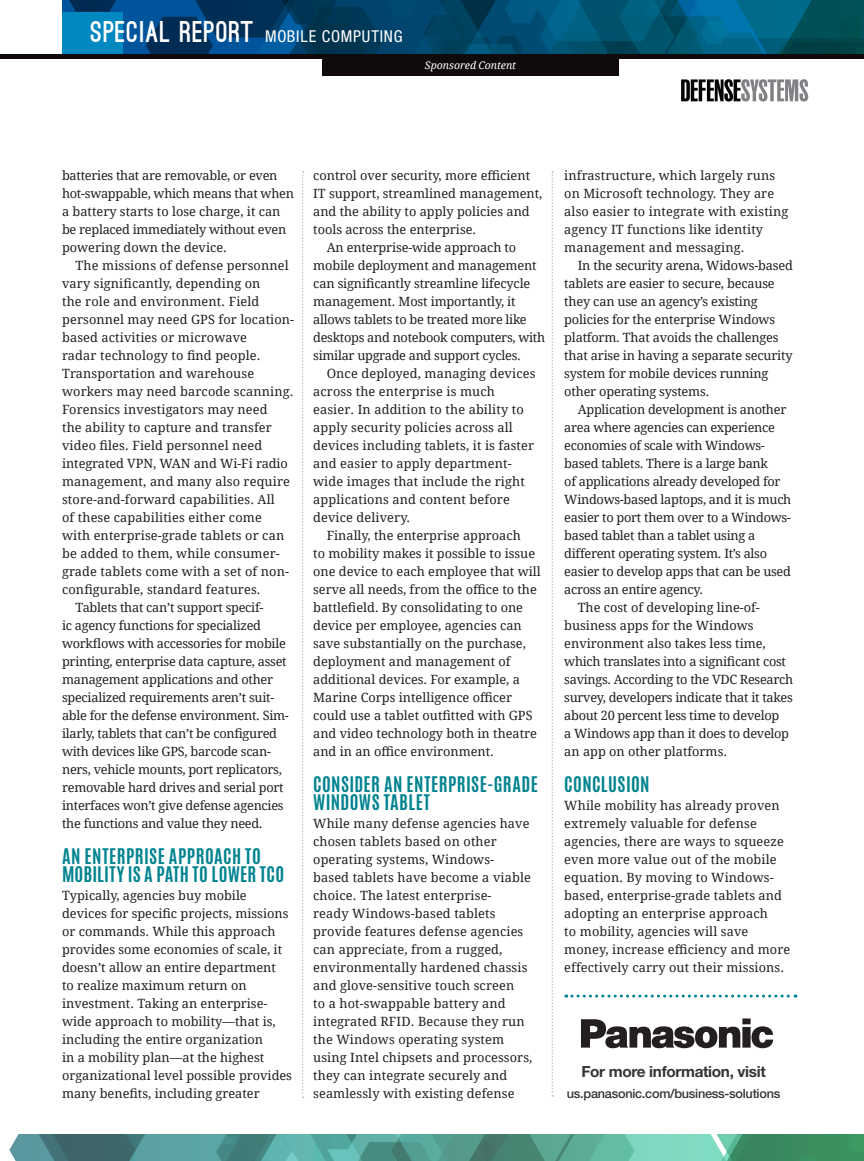
<style>
.page{position:relative;width:864px;height:1161px;background:#fff}
.page>*{position:absolute;margin:0;border:0;box-sizing:border-box;transform-origin:0 0}
._9_12_Miller_Txt_RR{font:700 18px/18px "Antonio";letter-spacing:.025em;color:#008390}
.t1{font:condensed 16.35px "Helvetica Neue LT Std";letter-spacing:.045em;color:#fff}
.t2{font:700 15.3px "Helvetica Neue LT Std";letter-spacing:-.02em;color:#363536}
._9_12_Miller_Txt_RR-2{font:12.75px/18px "Droid Serif";color:#231f20}
._9_12_Miller_Txt_RR-3{font:12.75px/18px "Droid Serif";letter-spacing:-.02em;color:#231f20}
.t3{font:500 12.75px "Helvetica Neue LT Std";letter-spacing:-.02em;color:#363536}
.t4{font:italic 10.5px "Droid Serif";color:#fff}
.s1{font-family:"Ostrich Sans";font-weight:900;font-stretch:normal;font-size:28.5px}
</style>
<div class="page">
<svg style="left:566px;top:995px;width:230px;height:3px"></svg>
<svg style="left:581px;top:1018px;width:192px;height:30px"></svg>
<svg style="left:302px;top:171px;width:2px;height:927px"></svg>
<svg style="left:552px;top:171px;width:1px;height:926px"></svg>
<svg style="left:9px;top:1135px;width:855px;height:26px;background:#559d8e"></svg>
<div style="left:62px;top:0;width:802px;height:54px;background:#0088c1"></div>
<svg style="left:681px;top:79px;width:127px;height:23px"></svg>
<svg style="left:123px;top:0;width:42px;height:54px;background:#004b8c"></svg>
<svg style="left:62px;top:0;width:64px;height:12px"></svg>
<svg style="left:165px;top:0;width:699px;height:54px;background:#004c6e"></svg>
<hr style="left:0;top:54px;width:864px;height:4px;background:#110a0c">
<div style="left:322px;top:57px;width:297px;height:19px;background:#110a0c"></div>
<p class="t1" style="left:91px;top:27px;width:313px"><span class="s1">SPECIAL REPORT</span> MOBILE COMPUTING</p>
<p class="t4" style="left:425px;top:58px;width:93px">Sponsored Content</p>
<p class="_9_12_Miller_Txt_RR-3" style="left:62px;top:166px;width:233px">batteries that are removable, or even hot-swappable, which means that when a battery starts to lose charge, it can be replaced immediately without even powering down the device.</p>
<p class="_9_12_Miller_Txt_RR-2" style="left:62px;top:256px;width:234px;text-indent:14px">The missions of defense personnel vary significantly, depending on<br>the role and environment. Field personnel may need GPS for location&shy;based activities or microwave<br>radar technology to find people.<br>Transportation and warehouse workers may need barcode scanning.<br>Forensics investigators may need<br>the ability to capture and transfer video files. Field personnel need integrated VPN, WAN and Wi-Fi radio management, and many also require store-and-forward capabilities. All<br>of these capabilities either come<br>with enterprise-grade tablets or can be added to them, while consumer&shy;grade tablets come with a set of non&shy;configurable, standard features.</p>
<p class="_9_12_Miller_Txt_RR-3" style="left:62px;top:598px;width:228px;text-indent:14px">Tablets that can’t support specif-<br>ic agency functions for specialized workflows with accessories for mobile printing, enterprise data capture, asset management applications and other specialized requirements aren’t suit&shy;able for the defense environment. Sim&shy;ilarly, tablets that can’t be configured with devices like GPS, barcode scan&shy;ners, vehicle mounts, port replicators, removable hard drives and serial port interfaces won’t give defense agencies the functions and value they need.</p>
<p class="_9_12_Miller_Txt_RR" style="left:62px;top:848px;width:224px">AN ENTERPRISE APPROACH TO<br>MOBILITY IS A PATH TO LOWER TCO</p>
<p class="_9_12_Miller_Txt_RR-2" style="left:62px;top:886px;width:231px">Typically, agencies buy mobile devices for specific projects, missions or commands. While this approach provides some economies of scale, it doesn’t allow an entire department<br>to realize maximum return on investment. Taking an enterprise&shy;wide approach to mobility—that is, including the entire organization<br>in a mobility plan—at the highest organizational level possible provides many benefits, including greater</p>
<p class="_9_12_Miller_Txt_RR-2" style="left:313px;top:166px;width:231px">control over security, more efficient IT support, streamlined management, and the ability to apply policies and tools across the enterprise.</p>
<p class="_9_12_Miller_Txt_RR-2" style="left:313px;top:238px;width:234px;text-indent:14px">An enterprise-wide approach to mobile deployment and management can significantly streamline lifecycle management. Most importantly, it allows tablets to be treated more like desktops and notebook computers, with similar upgrade and support cycles.</p>
<p class="_9_12_Miller_Txt_RR-2" style="left:313px;top:364px;width:224px;text-indent:14px">Once deployed, managing devices across the enterprise is much easier. In addition to the ability to apply security policies across all devices including tablets, it is faster and easier to apply department&shy;wide images that include the right applications and content before device delivery.</p>
<p class="_9_12_Miller_Txt_RR-2" style="left:313px;top:526px;width:229px;text-indent:14px">Finally, the enterprise approach<br>to mobility makes it possible to issue one device to each employee that will serve all needs, from the office to the battlefield. By consolidating to one device per employee, agencies can save substantially on the purchase, deployment and management of additional devices. For example, a Marine Corps intelligence officer could use a tablet outfitted with GPS and video technology both in theatre and in an office environment.</p>
<p class="_9_12_Miller_Txt_RR" style="left:313px;top:776px;width:226px">CONSIDER AN ENTERPRISE-GRADE<br>WINDOWS TABLET</p>
<p class="_9_12_Miller_Txt_RR-2" style="left:313px;top:814px;width:221px">While many defense agencies have chosen tablets based on other operating systems, Windows&shy;based tablets have become a viable choice. The latest enterprise-<br>ready Windows-based tablets provide features defense agencies can appreciate, from a rugged, environmentally hardened chassis and glove-sensitive touch screen<br>to a hot-swappable battery and integrated RFID. Because they run the Windows operating system using Intel chipsets and processors, they can integrate securely and seamlessly with existing defense</p>
<p class="_9_12_Miller_Txt_RR-2" style="left:564px;top:166px;width:226px">infrastructure, which largely runs on Microsoft technology. They are also easier to integrate with existing agency IT functions like identity management and messaging.</p>
<p class="_9_12_Miller_Txt_RR-2" style="left:564px;top:256px;width:230px;text-indent:14px">In the security arena, Widows-based tablets are easier to secure, because they can use an agency’s existing policies for the enterprise Windows platform. That avoids the challenges that arise in having a separate security system for mobile devices running other operating systems.</p>
<p class="_9_12_Miller_Txt_RR-3" style="left:564px;top:400px;width:229px;text-indent:14px">Application development is another area where agencies can experience economies of scale with Windows&shy;based tablets. There is a large bank<br>of applications already developed for Windows-based laptops, and it is much easier to port them over to a Windows&shy;based tablet than a tablet using a different operating system. It’s also easier to develop apps that can be used across an entire agency.</p>
<p class="_9_12_Miller_Txt_RR-3" style="left:564px;top:598px;width:230px;text-indent:14px">The cost of developing line-of&shy;business apps for the Windows environment also takes less time, which translates into a significant cost savings. According to the VDC Research survey, developers indicate that it takes about 20 percent less time to develop<br>a Windows app than it does to develop an app on other platforms.</p>
<p class="_9_12_Miller_Txt_RR" style="left:564px;top:776px;width:87px">CONCLUSION</p>
<p class="_9_12_Miller_Txt_RR-2" style="left:564px;top:796px;width:228px">While mobility has already proven extremely valuable for defense agencies, there are ways to squeeze even more value out of the mobile equation. By moving to Windows&shy;based, enterprise-grade tablets and adopting an enterprise approach<br>to mobility, agencies will save money, increase efficiency and more effectively carry out their missions.</p>
<p class="t2" style="left:581px;top:1062px;width:186px">For more information, visit</p>
<p class="t3" style="left:567px;top:1086px;width:215px">us.panasonic.com/business-solutions</p>
</div>
